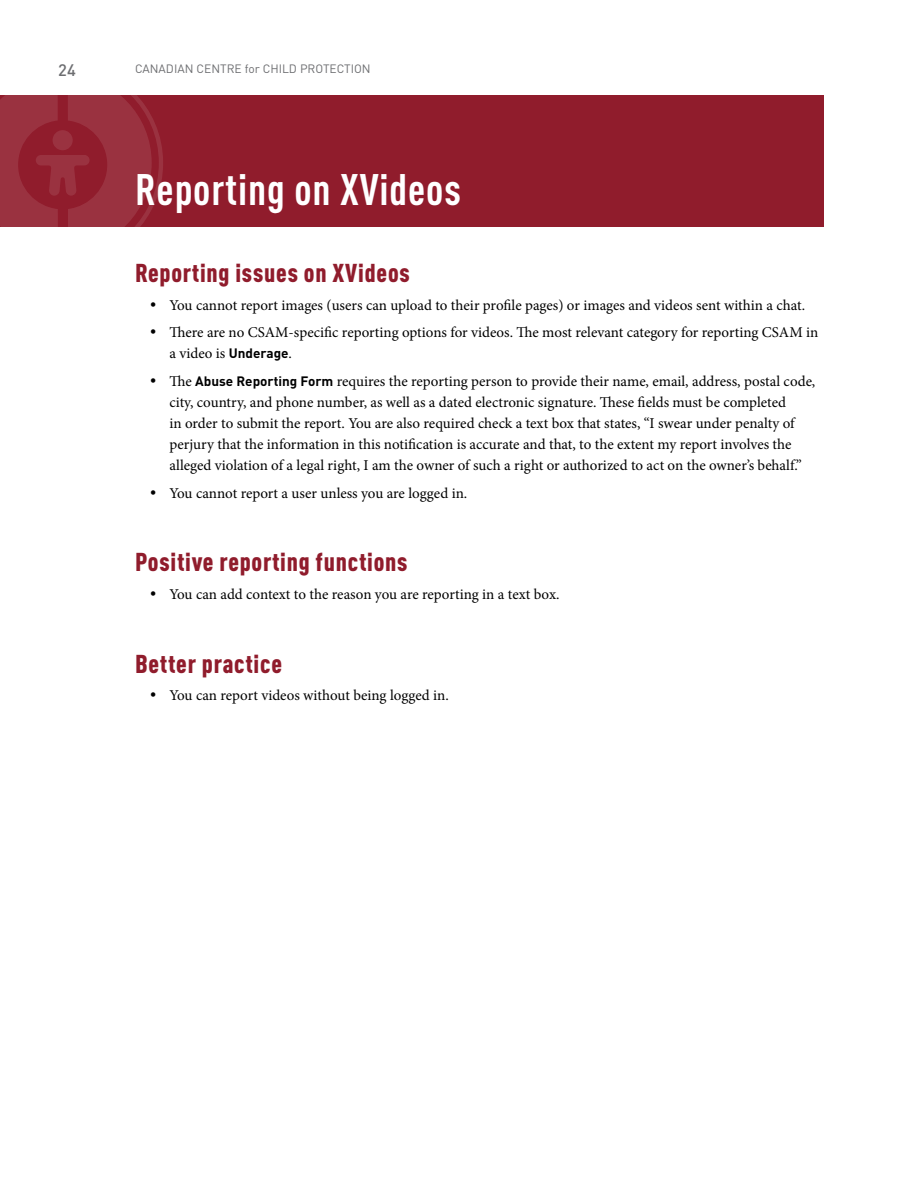
<style>
.page{position:relative;width:918px;height:1188px;background:#fff}
.page>*{position:absolute;margin:0;border:0;box-sizing:border-box;transform-origin:0 0}
.t1{font:700 43.5px "DIN Cond";letter-spacing:.02em;color:#fff}
.t2{font:900 25.5px "DIN Cond";letter-spacing:.03em;color:#901c2c}
.t3{font:500 16.5px "DIN";color:#6d6e71}
.t4{font:15px/21px "Minion Pro";color:#000}
.t5{font:12px "DIN";color:#6d6e71}
.s1{font-family:"DIN";font-weight:700;font-size:13.5px}
</style>
<div class="page">
<div style="left:0;top:95px;width:824px;height:132px;background:#901c2c"></div>
<svg style="left:0;top:95px;width:163px;height:132px"></svg>
<p class="t3" style="left:58px;top:60px;width:19px">24</p>
<p class="t5" style="left:135px;top:61px;width:237px">CANADIAN CENTRE for CHILD PROTECTION</p>
<h1 class="t1" style="left:135px;top:163px;width:327px">Reporting on XVideos</h1>
<h2 class="t2" style="left:135px;top:257px;width:276px">Reporting issues on XVideos</h2>
<p class="t4" style="left:169px;top:291px;width:650px;line-height:27.8px">You cannot report images (users can upload to their profile pages) or images and videos sent within a chat.<br>There are no CSAM-specific reporting options for videos. The most relevant category for reporting CSAM in</p>
<p class="t4" style="left:169px;top:340px;width:647px;line-height:27.8px">a video is <span class="s1">Underage</span>.<br>The <span class="s1">Abuse Reporting Form</span> requires the reporting person to provide their name, email, address, postal code,</p>
<p class="t4" style="left:169px;top:392px;width:634px">city, country, and phone number, as well as a dated electronic signature. These fields must be completed in order to submit the report. You are also required check a text box that states, “I swear under penalty of perjury that the information in this notification is accurate and that, to the extent my report involves the alleged violation of a legal right, I am the owner of such a right or authorized to act on the owner’s behalf.”</p>
<p class="t4" style="left:169px;top:483px;width:299px">You cannot report a user unless you are logged in.</p>
<h2 class="t2" style="left:135px;top:546px;width:274px">Positive reporting functions</h2>
<p class="t4" style="left:169px;top:584px;width:392px">You can add context to the reason you are reporting in a text box.</p>
<h2 class="t2" style="left:135px;top:648px;width:149px">Better practice</h2>
<p class="t4" style="left:169px;top:685px;width:281px">You can report videos without being logged in.</p>
</div>
